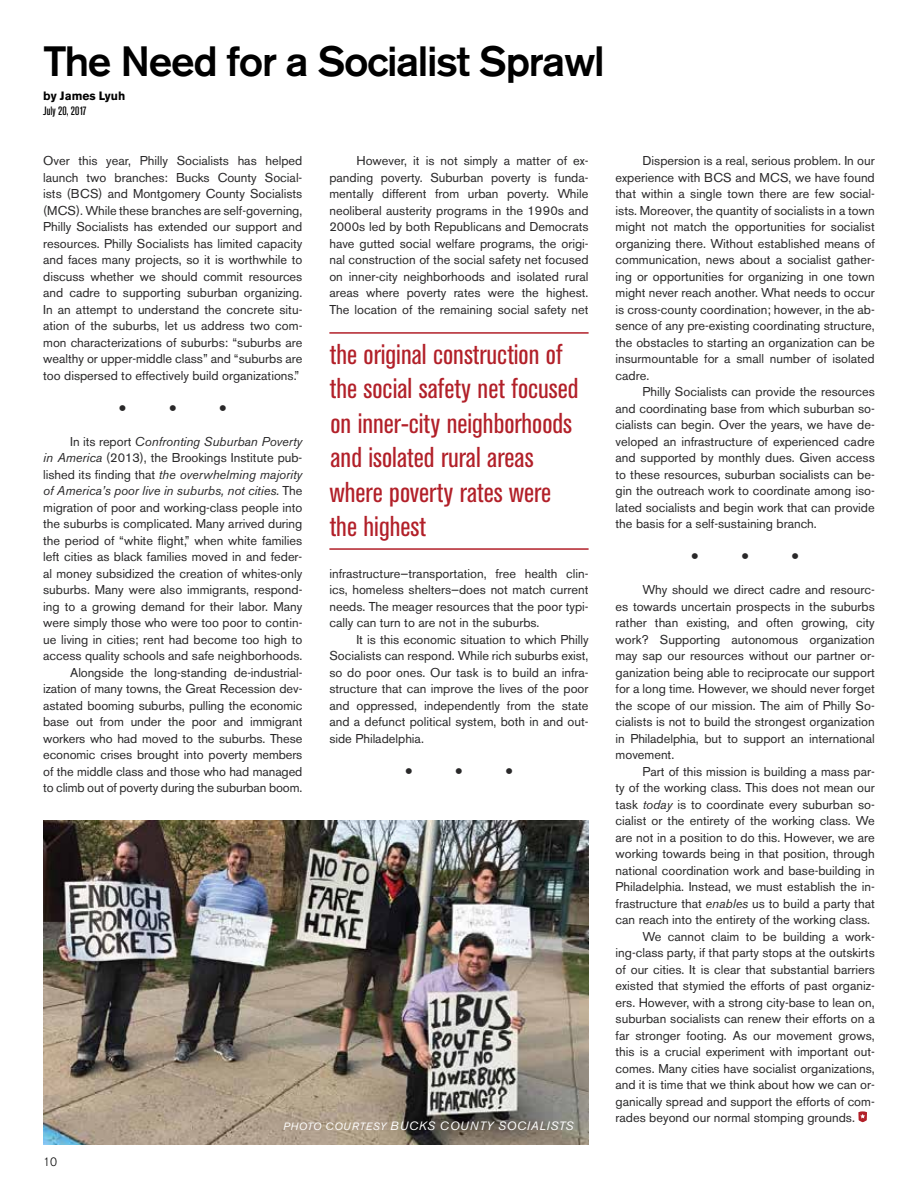
<style>
.page{position:relative;width:918px;height:1188px;background:#fff}
.page>*{position:absolute;margin:0;border:0;box-sizing:border-box;transform-origin:0 0}
.t1{font:500 42px "Akzidenz Grotesk BE";letter-spacing:-.03em;color:#000}
.t2{font:condensed 28.5px/34.5px "Akzidenz Grotesk BE";color:#b22029}
.t3{font:22.5px "Akzidenz Grotesk BE";color:#292829}
.t4{font:12.75px/16.5px "Akzidenz Grotesk BE";color:#292829;text-align:justify}
.t5{font:italic 12px "Akzidenz Grotesk BE";letter-spacing:.05em;color:#fff}
.t6{font:700 12px "Akzidenz Grotesk BE";color:#000}
.t7{font:500 condensed 12px "Akzidenz Grotesk BE";color:#000}
.t8{font:300 12px "Akzidenz Grotesk BE";color:#000}
.s1{font-style:italic}
.s2{font-size:10.5px}
</style>
<div class="page">
<svg style="left:858px;top:1111px;width:9px;height:11px"></svg>
<hr style="left:329px;top:332px;width:260px;height:2px;background:#b22029">
<hr style="left:329px;top:548px;width:260px;height:2px;background:#b22029">
<img style="left:43px;top:821px;width:546px;height:324px">
<h1 class="t1" style="left:43px;top:36px;width:563px">The Need for a Socialist Sprawl</h1>
<p class="t6" style="left:43px;top:89px;width:84px">by James Lyuh</p>
<p class="t7" style="left:43px;top:104px;width:45px">July 20, 2017</p>
<p class="t4" style="left:43px;top:153px;width:261px">Over this year, Philly Socialists has helped launch two branches: Bucks County Social&shy;ists (BCS) and Montgomery County Socialists (MCS). While these branches are self-governing, Philly Socialists has extended our support and resources. Philly Socialists has limited capacity and faces many projects, so it is worthwhile to discuss whether we should commit resources and cadre to supporting suburban organizing.<br>In an attempt to understand the concrete situ&shy;ation of the suburbs, let us address two com&shy;mon characterizations of suburbs: “suburbs are wealthy or upper-middle class” and “suburbs are too dispersed to effectively build organizations.”</p>
<h3 class="t3" style="left:119px;top:394px;width:59px">• •</h3>
<h3 class="t3" style="left:219px;top:394px;width:9px">•</h3>
<p class="t4" style="left:43px;top:433px;width:261px;text-align:right">In its report <span class="s1">Confronting Suburban Poverty<br>in America</span> (2013), the Brookings Institute pub&shy;lished its finding that <span class="s1">the overwhelming majority of America’s poor live in suburbs, not cities.</span> The migration of poor and working-class people into the suburbs is complicated. Many arrived during the period of “white flight,” when white families left cities as black families moved in and feder&shy;al money subsidized the creation of whites-only suburbs. Many were also immigrants, respond&shy;ing to a growing demand for their labor. Many were simply those who were too poor to contin&shy;ue living in cities; rent had become too high to access quality schools and safe neighborhoods.<br>Alongside the long-standing de-industrial&shy;ization of many towns, the Great Recession dev&shy;astated booming suburbs, pulling the economic base out from under the poor and immigrant workers who had moved to the suburbs. These economic crises brought into poverty members of the middle class and those who had managed to climb out of poverty during the suburban boom.</p>
<p class="t4" style="left:329px;top:153px;width:261px;text-indent:27px">However, it is not simply a matter of ex&shy;panding poverty. Suburban poverty is funda&shy;mentally different from urban poverty. While neoliberal austerity programs in the 1990s and 2000s led by both Republicans and Democrats have gutted social welfare programs, the origi&shy;nal construction of the social safety net focused on inner-city neighborhoods and isolated rural areas where poverty rates were the highest.<br>The location of the remaining social safety net</p>
<h2 class="t2" style="left:330px;top:337px;width:250px">the original construction of the social safety net focused on inner-city neighborhoods and isolated rural areas where poverty rates were the highest</h2>
<p class="t4" style="left:329px;top:565px;width:261px">infrastructure—transportation, free health clin&shy;ics, homeless shelters—does not match current needs. The meager resources that the poor typi&shy;cally can turn to are not in the suburbs.</p>
<p class="t4" style="left:329px;top:631px;width:261px;text-indent:27px">It is this economic situation to which Philly Socialists can respond. While rich suburbs exist, so do poor ones. Our task is to build an infra&shy;structure that can improve the lives of the poor and oppressed, independently from the state and a defunct political system, both in and out&shy;side Philadelphia.</p>
<h3 class="t3" style="left:405px;top:757px;width:59px">• •</h3>
<h3 class="t3" style="left:505px;top:757px;width:9px">•</h3>
<p class="t8" style="left:43px;top:1155px;width:15px">10</p>
<p class="t5" style="left:283px;top:1118px;width:292px"><span class="s2">PHOTO COURTESY</span> BUCKS COUNTY SOCIALISTS</p>
<p class="t4" style="left:616px;top:153px;width:261px;text-indent:27px">Dispersion is a real, serious problem. In our experience with BCS and MCS, we have found that within a single town there are few social&shy;ists. Moreover, the quantity of socialists in a town might not match the opportunities for socialist organizing there. Without established means of communication, news about a socialist gather&shy;ing or opportunities for organizing in one town might never reach another. What needs to occur is cross-county coordination; however, in the ab&shy;sence of any pre-existing coordinating structure, the obstacles to starting an organization can be insurmountable for a small number of isolated cadre.</p>
<p class="t4" style="left:616px;top:384px;width:261px;text-indent:27px">Philly Socialists can provide the resources and coordinating base from which suburban so&shy;cialists can begin. Over the years, we have de&shy;veloped an infrastructure of experienced cadre and supported by monthly dues. Given access to these resources, suburban socialists can be&shy;gin the outreach work to coordinate among iso&shy;lated socialists and begin work that can provide the basis for a self-sustaining branch.</p>
<h3 class="t3" style="left:691px;top:543px;width:59px">• •</h3>
<h3 class="t3" style="left:792px;top:543px;width:9px">•</h3>
<p class="t4" style="left:616px;top:582px;width:261px;text-indent:27px">Why should we direct cadre and resourc&shy;es towards uncertain prospects in the suburbs rather than existing, and often growing, city work? Supporting autonomous organization may sap our resources without our partner or&shy;ganization being able to reciprocate our support for a long time. However, we should never forget the scope of our mission. The aim of Philly So&shy;cialists is not to build the strongest organization in Philadelphia, but to support an international movement.</p>
<p class="t4" style="left:643px;top:763px;width:234px">Part of this mission is building a mass par-</p>
<p class="t4" style="left:616px;top:780px;width:261px">ty of the working class. This does not mean our</p>
<p class="t4" style="left:616px;top:796px;width:261px">task <span class="s1">today</span> is to coordinate every suburban so-</p>
<p class="t4" style="left:616px;top:813px;width:261px">cialist or the entirety of the working class. We</p>
<p class="t4" style="left:616px;top:829px;width:261px">are not in a position to do this. However, we are</p>
<p class="t4" style="left:616px;top:846px;width:261px">working towards being in that position, through</p>
<p class="t4" style="left:616px;top:862px;width:261px">national coordination work and base-building in</p>
<p class="t4" style="left:616px;top:879px;width:261px">Philadelphia. Instead, we must establish the in-</p>
<p class="t4" style="left:616px;top:895px;width:261px">frastructure that <span class="s1">enables</span> us to build a party that</p>
<p class="t4" style="left:616px;top:911px;width:256px">can reach into the entirety of the working class.</p>
<p class="t4" style="left:643px;top:928px;width:234px">We cannot claim to be building a work-</p>
<p class="t4" style="left:616px;top:944px;width:261px">ing-class party, if that party stops at the outskirts</p>
<p class="t4" style="left:616px;top:961px;width:261px">of our cities. It is clear that substantial barriers</p>
<p class="t4" style="left:616px;top:977px;width:261px">existed that stymied the efforts of past organiz-</p>
<p class="t4" style="left:616px;top:994px;width:261px">ers. However, with a strong city-base to lean on,</p>
<p class="t4" style="left:616px;top:1010px;width:261px">suburban socialists can renew their efforts on a</p>
<p class="t4" style="left:616px;top:1027px;width:261px">far stronger footing. As our movement grows,</p>
<p class="t4" style="left:616px;top:1043px;width:261px">this is a crucial experiment with important out-</p>
<p class="t4" style="left:616px;top:1060px;width:261px">comes. Many cities have socialist organizations,</p>
<p class="t4" style="left:616px;top:1076px;width:261px">and it is time that we think about how we can or-</p>
<p class="t4" style="left:616px;top:1093px;width:261px">ganically spread and support the efforts of com-</p>
<p class="t4" style="left:616px;top:1109px;width:241px">rades beyond our normal stomping grounds.</p>
</div>
